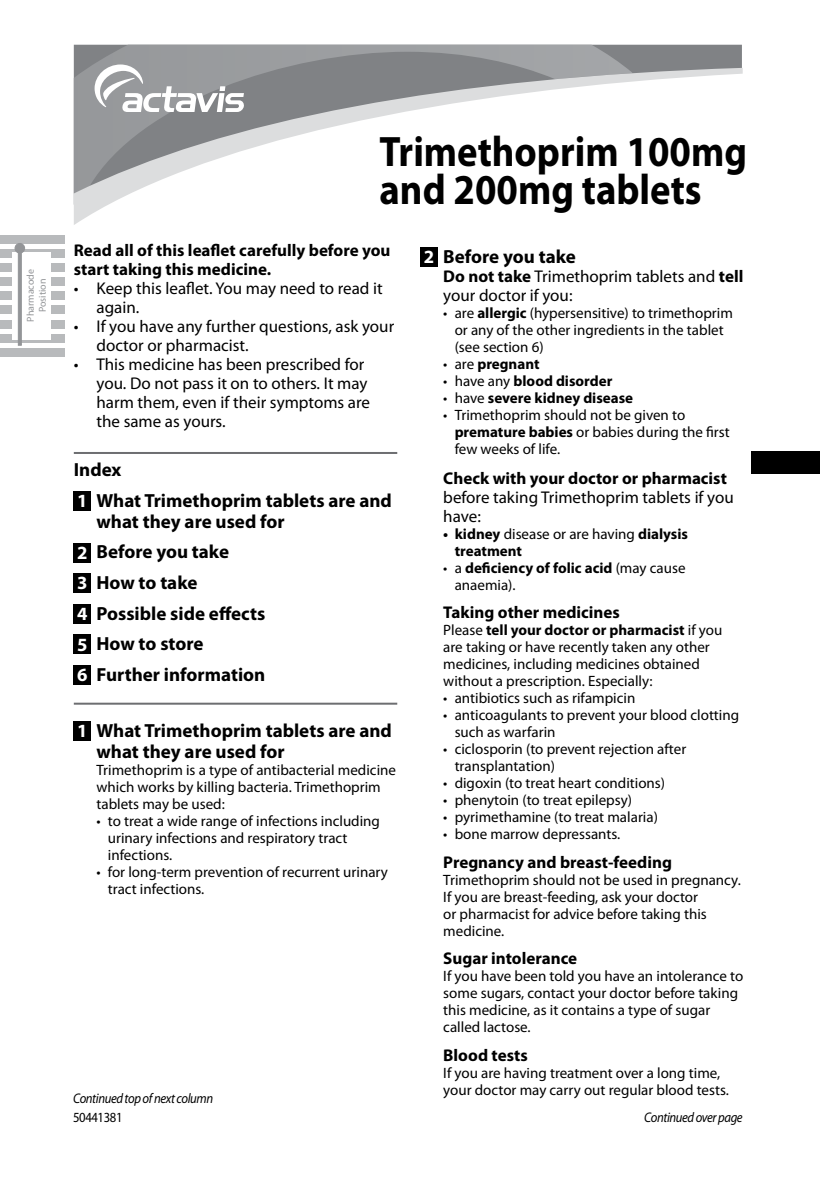
<style>
.page{position:relative;width:836px;height:1180px;background:#fff}
.page>*{position:absolute;margin:0;border:0;box-sizing:border-box;transform-origin:0 0}
.t1{font:700 42.8px/37.6px "Myriad Pro";color:#000;scale:.91 1}
.t2{font:700 19px/30.6px "Myriad Pro";color:#000}
.t3{font:17px/19px "Myriad Pro";color:#000}
.t4{font:700 17px/19px "Myriad Pro";color:#000}
.t5{font:15px/17px "Myriad Pro";color:#000}
.t6{font:700 15px/17px "Myriad Pro";color:#000}
.t7{font:italic 14px "Myriad Pro";letter-spacing:-.03em;color:#000;scale:.91 1}
.t8{font:14px "Myriad Pro";letter-spacing:-.03em;color:#000;scale:.91 1}
.t9{font:10px/12px "Myriad Pro";color:#939598;text-align:center}
.s1{font-size:18.8px;color:#fff}
.s2{font-weight:700}
.s3{font-weight:400}
</style>
<div class="page">
<div style="left:632px;top:45px;width:109px;height:23px;background:#808285"></div>
<svg style="left:74px;top:45px;width:558px;height:23px;background:#939598"></svg>
<svg style="left:74px;top:68px;width:668px;height:157px"></svg>
<svg style="left:94px;top:64px;width:150px;height:48px"></svg>
<div style="left:74px;top:491px;width:17px;height:20px;background:#000"></div>
<div style="left:74px;top:543px;width:17px;height:19px;background:#000"></div>
<div style="left:74px;top:573px;width:17px;height:20px;background:#000"></div>
<div style="left:74px;top:604px;width:17px;height:19px;background:#000"></div>
<div style="left:74px;top:634px;width:17px;height:20px;background:#000"></div>
<div style="left:74px;top:665px;width:17px;height:19px;background:#000"></div>
<div style="left:74px;top:721px;width:17px;height:19px;background:#000"></div>
<div style="left:420px;top:247px;width:17px;height:19px;background:#000"></div>
<hr style="left:74px;top:452px;width:323px;height:2px;background:#6d6e71">
<hr style="left:74px;top:702px;width:323px;height:2px;background:#6d6e71">
<div style="left:751px;top:451px;width:68px;height:22px;background:#000"></div>
<div style="left:0;top:348px;width:65px;height:9px;background:#b8babc"></div>
<div style="left:0;top:334px;width:65px;height:8px;background:#b8babc"></div>
<div style="left:0;top:320px;width:65px;height:8px;background:#b8babc"></div>
<div style="left:0;top:306px;width:65px;height:8px;background:#b8babc"></div>
<div style="left:0;top:291px;width:65px;height:9px;background:#b8babc"></div>
<div style="left:0;top:277px;width:65px;height:9px;background:#b8babc"></div>
<div style="left:0;top:263px;width:65px;height:9px;background:#b8babc"></div>
<div style="left:0;top:249px;width:65px;height:8px;background:#b8babc"></div>
<div style="left:0;top:235px;width:65px;height:8px;background:#b8babc"></div>
<div style="left:13px;top:252px;width:38px;height:88px;background:#fff"></div>
<div style="left:15px;top:243px;width:10px;height:10px;background:#939598;border-radius:50%"></div>
<div style="left:15px;top:243px;width:10px;height:10px;border:1px solid #939598;border-radius:50%"></div>
<hr style="left:18px;top:252px;width:3px;height:93px;background:#939598">
<p class="t9" style="left:24px;top:321px;width:54px;rotate:-90deg">Pharmacode<br>Position</p>
<h1 class="t1" style="left:379px;top:131px;width:405px">Trimethoprim 100mg and 200mg tablets</h1>
<p class="t4" style="left:74px;top:240px;width:318px">Read all of this leaflet carefully before you start taking this medicine.</p>
<p class="t3" style="left:96px;top:278px;width:288px;text-indent:-23px">• Keep this leaflet. You may need to read it again.</p>
<p class="t3" style="left:96px;top:316px;width:299px;text-indent:-23px">• If you have any further questions, ask your doctor or pharmacist.</p>
<p class="t3" style="left:96px;top:354px;width:275px;text-indent:-23px">• This medicine has been prescribed for you. Do not pass it on to others. It may harm them, even if their symptoms are the same as yours.</p>
<p class="t2" style="left:74px;top:454px;width:319px">Index<br><span class="s1">1</span> What Trimethoprim tablets are and</p>
<p class="t2" style="left:77px;top:505px;width:209px;text-indent:19px">what they are used for<br><span class="s1">2</span> Before you take<br><span class="s1">3</span> How to take<br><span class="s1">4</span> Possible side effects<br><span class="s1">5</span> How to store<br><span class="s1">6</span> Further information</p>
<p class="t2" style="left:424px;top:240px;width:153px"><span class="s1">2</span> Before you take</p>
<p class="t3" style="left:443px;top:266px;width:301px"><span class="s2">Do not take</span> Trimethoprim tablets and <span class="s2">tell </span>your doctor if you:</p>
<p class="t5" style="left:454px;top:304px;width:279px;text-indent:-11px">• are <span class="s2">allergic</span> (hypersensitive) to trimethoprim or any of the other ingredients in the tablet (see section 6)</p>
<p class="t6" style="left:443px;top:354px;width:98px"><span class="s3">• are</span> pregnant</p>
<p class="t6" style="left:443px;top:371px;width:170px"><span class="s3">• have any</span> blood disorder</p>
<p class="t6" style="left:443px;top:388px;width:191px"><span class="s3">• have</span> severe kidney disease</p>
<p class="t5" style="left:454px;top:406px;width:276px;text-indent:-11px">• Trimethoprim should not be given to <span class="s2">premature babies</span> or babies during the first few weeks of life.</p>
<p class="t4" style="left:443px;top:468px;width:285px">Check with your doctor or pharmacist</p>
<p class="t3" style="left:443px;top:487px;width:292px">before taking Trimethoprim tablets if you have:</p>
<p class="t6" style="left:454px;top:525px;width:235px;text-indent:-11px">• kidney <span class="s3">disease or are having</span> dialysis treatment</p>
<p class="t6" style="left:454px;top:559px;width:232px;text-indent:-11px"><span class="s3">• a</span> deficiency of folic acid <span class="s3">(may cause anaemia).</span></p>
<p class="t4" style="left:443px;top:602px;width:178px">Taking other medicines</p>
<p class="t5" style="left:443px;top:621px;width:280px">Please <span class="s2">tell your doctor or pharmacist</span> if you are taking or have recently taken any other medicines, including medicines obtained without a prescription. Especially:</p>
<p class="t5" style="left:443px;top:689px;width:193px">• antibiotics such as rifampicin</p>
<p class="t5" style="left:454px;top:706px;width:286px;text-indent:-11px">• anticoagulants to prevent your blood clotting such as warfarin</p>
<p class="t5" style="left:454px;top:740px;width:233px;text-indent:-11px">• ciclosporin (to prevent rejection after transplantation)</p>
<p class="t5" style="left:443px;top:774px;width:223px">• digoxin (to treat heart conditions)</p>
<p class="t5" style="left:443px;top:791px;width:190px">• phenytoin (to treat epilepsy)</p>
<p class="t5" style="left:443px;top:808px;width:216px">• pyrimethamine (to treat malaria)</p>
<p class="t5" style="left:443px;top:825px;width:178px">• bone marrow depressants.</p>
<p class="t4" style="left:443px;top:852px;width:230px">Pregnancy and breast-feeding</p>
<p class="t5" style="left:443px;top:871px;width:299px">Trimethoprim should not be used in pregnancy.<br>If you are breast-feeding, ask your doctor<br>or pharmacist for advice before taking this medicine.</p>
<p class="t4" style="left:443px;top:948px;width:135px">Sugar intolerance</p>
<p class="t5" style="left:443px;top:967px;width:301px">If you have been told you have an intolerance to some sugars, contact your doctor before taking this medicine, as it contains a type of sugar called lactose.</p>
<p class="t4" style="left:443px;top:1044px;width:86px">Blood tests</p>
<p class="t5" style="left:443px;top:1063px;width:287px">If you are having treatment over a long time, your doctor may carry out regular blood tests.</p>
<p class="t2" style="left:96px;top:719px;width:297px;line-height:21px;text-indent:-19px"><span class="s1">1</span> What Trimethoprim tablets are and what they are used for</p>
<p class="t5" style="left:96px;top:760px;width:301px">Trimethoprim is a type of antibacterial medicine which works by killing bacteria. Trimethoprim tablets may be used:</p>
<p class="t5" style="left:108px;top:811px;width:273px;text-indent:-11px">• to treat a wide range of infections including urinary infections and respiratory tract infections.</p>
<p class="t5" style="left:108px;top:862px;width:281px;text-indent:-11px">• for long-term prevention of recurrent urinary tract infections.</p>
<p class="t7" style="left:73px;top:1089px;width:155px">Continued top of next column</p>
<p class="t8" style="left:73px;top:1108px;width:56px">50441381</p>
<p class="t7" style="left:644px;top:1108px;width:110px">Continued over page</p>
</div>
